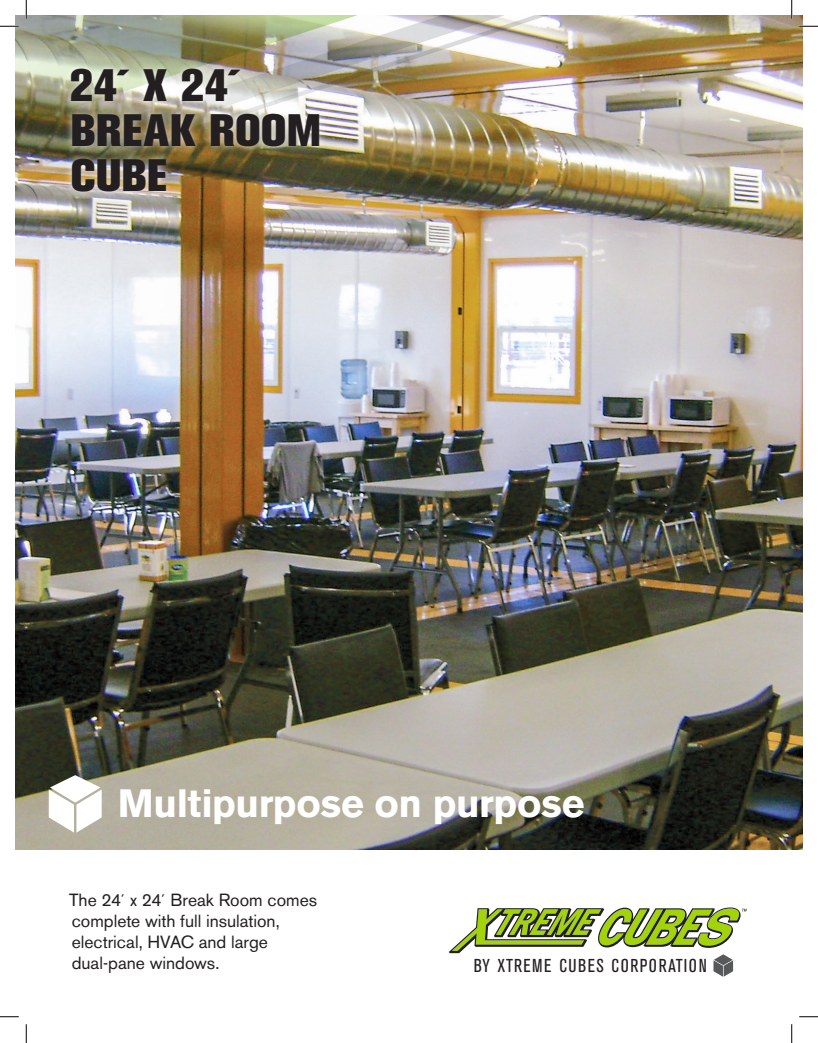
<style>
.page{position:relative;width:818px;height:1043px;background:#fff}
.page>*{position:absolute;margin:0;border:0;box-sizing:border-box;transform-origin:0 0}
.t1{font:800 45px/45px "Akzidenz Grotesk BE";letter-spacing:.015em;color:#231f20}
.t2{font:700 39.12px "Akzidenz Grotesk BE";letter-spacing:-.005em;color:#fff}
.t3{font:condensed 18.5px "Akzidenz Grotesk BE";letter-spacing:.07em;color:#231f20}
.t4{font:17.5px/21px "Akzidenz Grotesk BE";color:#231f20}
</style>
<div class="page">
<img style="left:15px;top:15px;width:787px;height:834px">
<img style="left:15px;top:170px;width:657px;height:62px">
<img style="left:15px;top:15px;width:657px;height:155px">
<div style="left:63px;top:61px;width:264px;height:138px;background:#fff;opacity:.75"></div>
<svg style="left:49px;top:775px;width:53px;height:57px"></svg>
<svg style="left:449px;top:907px;width:297px;height:69px"></svg>
<svg style="left:0;top:25px;width:19px;height:2px"></svg>
<svg style="left:799px;top:25px;width:19px;height:2px"></svg>
<svg style="left:0;top:1016px;width:19px;height:1px"></svg>
<svg style="left:799px;top:1016px;width:19px;height:1px"></svg>
<svg style="left:25px;top:0;width:2px;height:19px"></svg>
<svg style="left:25px;top:1024px;width:2px;height:18px"></svg>
<svg style="left:790px;top:0;width:2px;height:19px"></svg>
<svg style="left:791px;top:1024px;width:1px;height:18px"></svg>
<p class="t1" style="left:70px;top:63px;width:253px">24´ X 24´<br>BREAK ROOM<br>CUBE</p>
<p class="t2" style="left:118px;top:780px;width:468px">Multipurpose on purpose</p>
<p class="t4" style="left:69px;top:889px;width:250px">The 24´ x 24´ Break Room comes complete with full insulation, electrical, HVAC and large dual-pane windows.</p>
<p class="t3" style="left:473px;top:955px;width:234px">BY XTREME CUBES CORPORATION</p>
</div>
